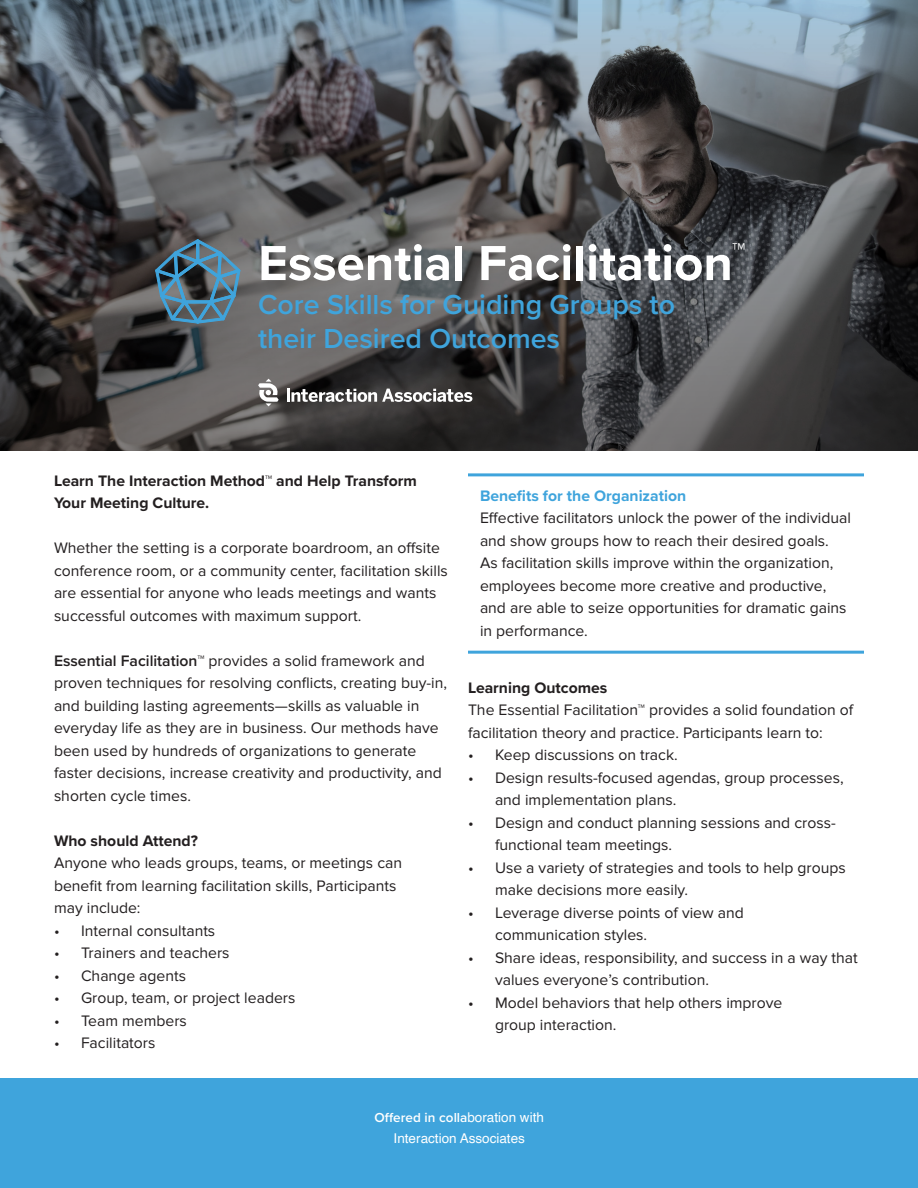
<style>
.page{position:relative;width:918px;height:1188px;background:#fff}
.page>*{position:absolute;margin:0;border:0;box-sizing:border-box;transform-origin:0 0}
.t1{font:700 51px "Proxima Nova";color:#fff}
.t2{font:600 28.5px/34.2px "Proxima Nova";color:#3fa4dc}
.t3{font:15.75px/22.5px "Proxima Nova";color:#231f20}
.t4{font:700 15.75px/22.5px "Proxima Nova";color:#231f20}
.t5{font:700 15.75px "Proxima Nova";color:#3fa4dc}
.t6{font:600 13.5px "Proxima Nova";color:#fff}
.t7{font:13.5px "Helvetica";color:#fff}
.s1{font-weight:600}
.s2{font-family:"Helvetica";font-weight:400}
</style>
<div class="page">
<div style="left:0;top:1078px;width:918px;height:110px;background:#3fa4dc"></div>
<svg style="left:0;top:0;width:918px;height:451px;background:#525659"></svg>
<hr style="left:468px;top:473px;width:396px;height:3px;background:#3fa4dc">
<hr style="left:468px;top:651px;width:396px;height:3px;background:#3fa4dc">
<svg style="left:258px;top:379px;width:21px;height:27px"></svg>
<svg style="left:287px;top:389px;width:185px;height:13px"></svg>
<svg style="left:155px;top:225px;width:86px;height:99px;background:#4e6674"></svg>
<p class="t1" style="left:258px;top:225px;width:489px">Essential Facilitation<sup>™</sup></p>
<p class="t2" style="left:258px;top:287px;width:418px">Core Skills for Guiding Groups to their Desired Outcomes</p>
<p class="t4" style="left:54px;top:469px;width:364px">Learn The Interaction Method™ and Help Transform<br>Your Meeting Culture.</p>
<p class="t3" style="left:54px;top:537px;width:395px">Whether the setting is a corporate boardroom, an offsite conference room, or a community center, facilitation skills are essential for anyone who leads meetings and wants successful outcomes with maximum support.</p>
<p class="t3" style="left:54px;top:650px;width:395px"><span class="s1">Essential Facilitation™</span> provides a solid framework and proven techniques for resolving conflicts, creating buy-in, and building lasting agreements—skills as valuable in everyday life as they are in business. Our methods have been used by hundreds of organizations to generate faster decisions, increase creativity and productivity, and shorten cycle times.</p>
<p class="t4" style="left:54px;top:829px;width:146px">Who should Attend?</p>
<p class="t3" style="left:54px;top:852px;width:350px">Anyone who leads groups, teams, or meetings can benefit from learning facilitation skills, Participants may include:</p>
<p class="t3" style="left:54px;top:920px;width:163px">• Internal consultants</p>
<p class="t3" style="left:54px;top:942px;width:177px">• Trainers and teachers</p>
<p class="t3" style="left:54px;top:965px;width:134px">• Change agents</p>
<p class="t3" style="left:54px;top:987px;width:243px">• Group, team, or project leaders</p>
<p class="t3" style="left:54px;top:1010px;width:134px">• Team members</p>
<p class="t3" style="left:54px;top:1032px;width:103px">• Facilitators</p>
<p class="t5" style="left:480px;top:484px;width:208px">Benefits for the Organization</p>
<p class="t3" style="left:480px;top:507px;width:372px">Effective facilitators unlock the power of the individual and show groups how to reach their desired goals.<br>As facilitation skills improve within the organization, employees become more creative and productive, and are able to seize opportunities for dramatic gains in performance.</p>
<p class="t4" style="left:468px;top:676px;width:141px">Learning Outcomes</p>
<p class="t3" style="left:468px;top:699px;width:387px">The Essential Facilitation™ provides a solid foundation of facilitation theory and practice. Participants learn to:</p>
<p class="t3" style="left:468px;top:744px;width:211px">• Keep discussions on track.</p>
<p class="t3" style="left:495px;top:767px;width:350px;text-indent:-27px">• Design results-focused agendas, group processes, and implementation plans.</p>
<p class="t3" style="left:495px;top:812px;width:342px;text-indent:-27px">• Design and conduct planning sessions and cross&shy;functional team meetings.</p>
<p class="t3" style="left:495px;top:857px;width:352px;text-indent:-27px">• Use a variety of strategies and tools to help groups make decisions more easily.</p>
<p class="t3" style="left:495px;top:902px;width:250px;text-indent:-27px">• Leverage diverse points of view and communication styles.</p>
<p class="t3" style="left:495px;top:947px;width:364px;text-indent:-27px">• Share ideas, responsibility, and success in a way that values everyone’s contribution.</p>
<p class="t3" style="left:495px;top:992px;width:289px;text-indent:-27px">• Model behaviors that help others improve group interaction.</p>
<p class="t6" style="left:375px;top:1107px;width:171px">Offered in colla<span class="s2">boration with</span></p>
<p class="t7" style="left:394px;top:1133px;width:133px">Interaction Associates</p>
</div>
